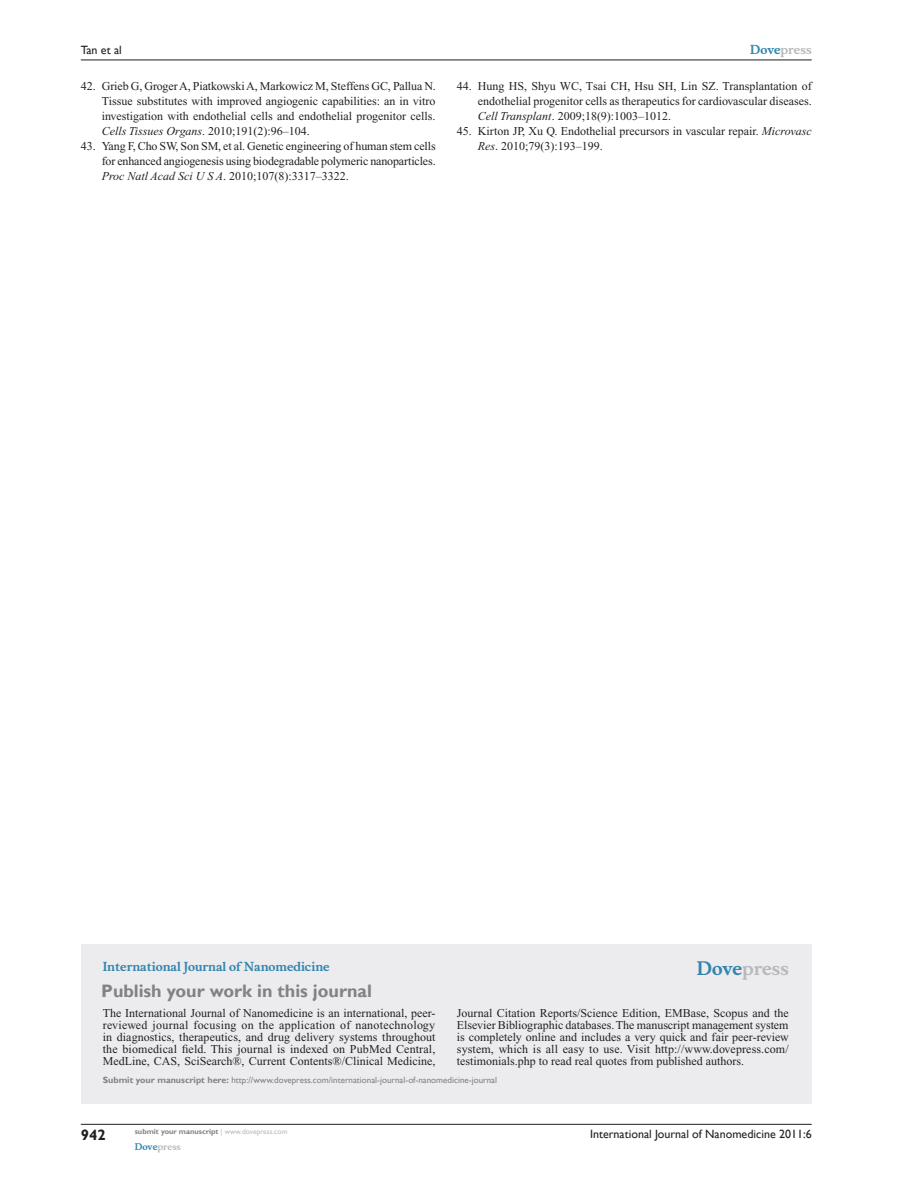
<style>
.page{position:relative;width:918px;height:1188px;background:#fff}
.page>*{position:absolute;margin:0;border:0;box-sizing:border-box;transform-origin:0 0}
.t1{font:700 18px "Gill Sans";color:#808285}
.t2{font:700 18px "Musee";color:#b8b9bc}
.t3{font:700 15px "Gill Sans";color:#231f20}
.t4{font:12px/12px "Times New Roman";color:#231f20;text-align:justify}
.t5{font:12px "Gill Sans";color:#231f20}
.t6{font:700 12px "Musee";color:#3485ae}
.t7{font:700 12px "Musee";color:#b8b9bc}
.t8{font:9px "Gill Sans";color:#808285}
.t9{font:700 9px "Musee";color:#b8b9bc}
.t10{font:700 7.5px "Gill Sans";color:#808285}
.s1{font-style:italic}
.s2{color:#3485ae}
.s3{font-weight:700}
.s4{font-weight:400;color:#b8b9bc}
</style>
<div class="page">
<div style="left:81px;top:944px;width:731px;height:159px;background:#ececee"></div>
<hr style="left:81px;top:1124px;width:731px;height:1px;background:#231f20">
<hr style="left:81px;top:60px;width:731px;height:1px;background:#231f20">
<p class="t5" style="left:81px;top:43px;width:43px">Tan et al</p>
<p class="t4" style="left:102px;top:79px;width:336px;line-height:15px;text-indent:-21px">42. Grieb G, Groger A, Piatkowski A, Markowicz M, Steffens GC, Pallua N.<br>Tissue substitutes with improved angiogenic capabilities: an in vitro investigation with endothelial cells and endothelial progenitor cells.<br><span class="s1">Cells Tissues Organs</span>. 2010;191(2):96–104.</p>
<p class="t4" style="left:102px;top:139px;width:335px;line-height:15px;text-indent:-21px">43. Yang F, Cho SW, Son SM, et al. Genetic engineering of human stem cells for enhanced angiogenesis using biodegradable polymeric nanoparticles.<br><span class="s1">Proc Natl Acad Sci U S A</span>. 2010;107(8):3317–3322.</p>
<p class="t7" style="left:750px;top:43px;width:63px"><span class="s2">Dove</span>press</p>
<p class="t4" style="left:478px;top:79px;width:335px;line-height:15px;text-indent:-21px">44. Hung HS, Shyu WC, Tsai CH, Hsu SH, Lin SZ. Transplantation of endothelial progenitor cells as therapeutics for cardiovascular diseases.<br><span class="s1">Cell Transplant</span>. 2009;18(9):1003–1012.</p>
<p class="t4" style="left:478px;top:124px;width:335px;line-height:15px;text-indent:-21px">45. Kirton JP, Xu Q. Endothelial precursors in vascular repair. <span class="s1">Microvasc<br>Res</span>. 2010;79(3):193–199.</p>
<p class="t6" style="left:103px;top:959px;width:228px">International Journal of Nanomedicine</p>
<h1 class="t1" style="left:101px;top:980px;width:272px">Publish your work in this journal</h1>
<h1 class="t2" style="left:697px;top:958px;width:94px"><span class="s2">Dove</span>press</h1>
<p class="t4" style="left:103px;top:1007px;width:334px">The International Journal of Nanomedicine is an international, peer&shy;reviewed journal focusing on the application of nanotechnology in diagnostics, therapeutics, and drug delivery systems throughout the biomedical field. This journal is indexed on PubMed Central, MedLine, CAS, SciSearch®, Current Contents®/Clinical Medicine,</p>
<p class="t4" style="left:457px;top:1007px;width:333px">Journal Citation Reports/Science Edition, EMBase, Scopus and the Elsevier Bibliographic databases. The manuscript management system is completely online and includes a very quick and fair peer-review system, which is all easy to use. Visit http://www.dovepress.com/ testimonials.php to read real quotes from published authors.</p>
<p class="t8" style="left:103px;top:1075px;width:396px"><span class="s3">Submit your manuscript here:</span> http://www.dovepress.com/international-journal-of-nanomedicine-journal</p>
<p class="t3" style="left:81px;top:1126px;width:26px">942</p>
<p class="t10" style="left:135px;top:1127px;width:154px">submit your manuscript <span class="s4">| www.dovepress.com</span></p>
<p class="t9" style="left:135px;top:1141px;width:48px"><span class="s2">Dove</span>press</p>
<p class="t5" style="left:590px;top:1127px;width:223px">International Journal of Nanomedicine 2011:6</p>
</div>
